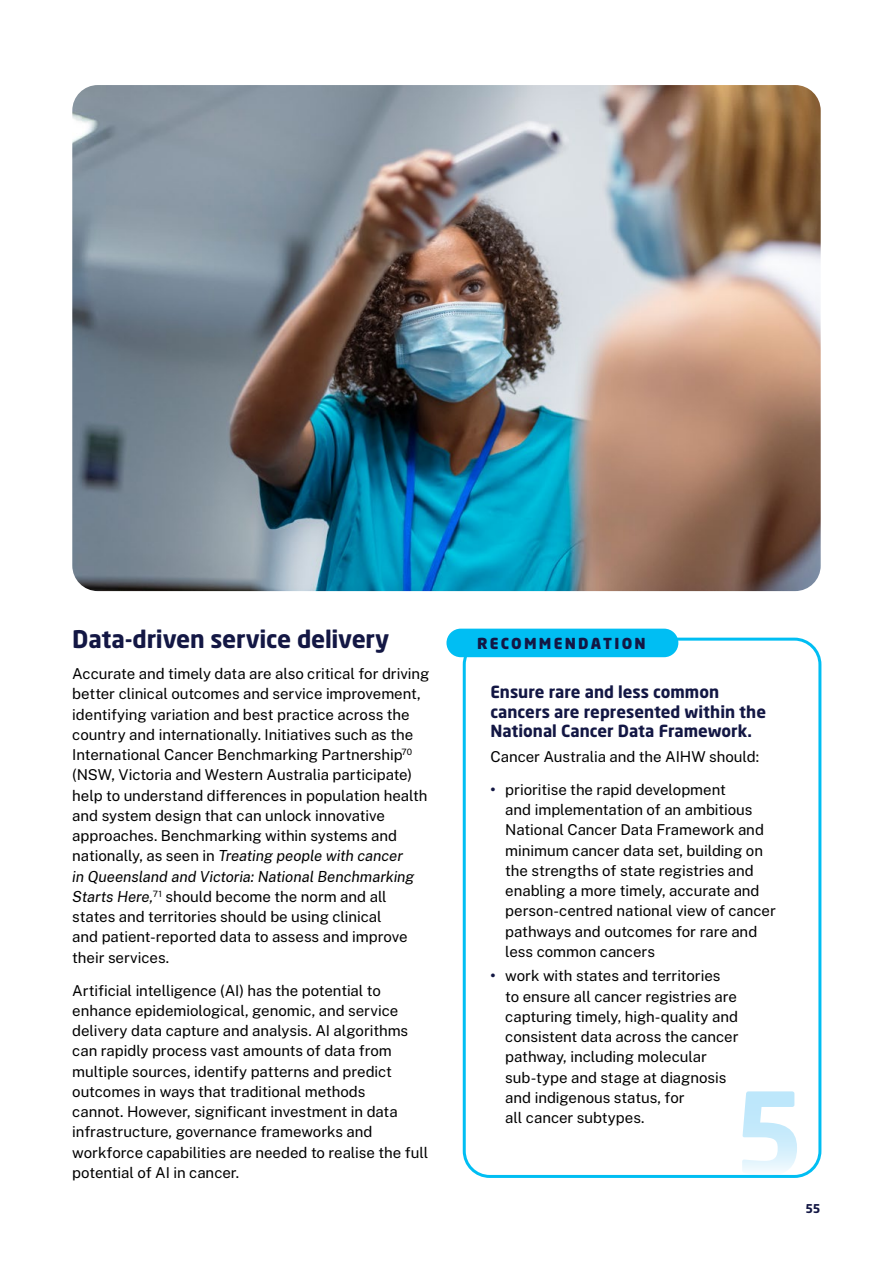
<style>
.page{position:relative;width:893px;height:1263px;background:#fff}
.page>*{position:absolute;margin:0;border:0;box-sizing:border-box;transform-origin:0 0}
.t1{font:700 112.8px "Neo Sans W1 G";color:#bde7fb}
.t2{font:700 24px "Neo Sans W1 G";letter-spacing:-.01em;color:#131744}
.t3{font:700 16.5px/19.5px "Neo Sans W1 G";color:#131744}
.t4{font:15px/20.2px "Public Sans";letter-spacing:-.005em;color:#000}
.t5{font:900 15px "Neo Sans W1 G";letter-spacing:.15em;color:#131744}
.t6{font:700 12px "Neo Sans W1 G";color:#131744}
.s1{font-style:italic}
.s2{font-weight:700;color:#131744}
</style>
<div class="page">
<img style="left:72px;top:85px;width:749px;height:506px">
<div style="left:463px;top:638px;width:358px;height:540px;border:3px solid #00bef3;border-radius:26px"></div>
<div style="left:446px;top:629px;width:232px;height:28px;background:#00bef3;border-radius:14px"></div>
<h2 class="t2" style="left:72px;top:624px;width:319px">Data-driven service delivery</h2>
<p class="t4" style="left:72px;top:663px;width:359px">Accurate and timely data are also critical for driving better clinical outcomes and service improvement, identifying variation and best practice across the country and internationally. Initiatives such as the International Cancer Benchmarking Partnership<sup>70 </sup>(NSW, Victoria and Western Australia participate) help to understand differences in population health and system design that can unlock innovative approaches. Benchmarking within systems and nationally, as seen in <span class="s1">Treating people with cancer<br>in Queensland and Victoria: National Benchmarking Starts Here,</span><sup>71</sup> should become the norm and all states and territories should be using clinical<br>and patient-reported data to assess and improve their services.</p>
<p class="t4" style="left:72px;top:980px;width:357px">Artificial intelligence (AI) has the potential to enhance epidemiological, genomic, and service delivery data capture and analysis. AI algorithms can rapidly process vast amounts of data from multiple sources, identify patterns and predict outcomes in ways that traditional methods<br>cannot. However, significant investment in data infrastructure, governance frameworks and workforce capabilities are needed to realise the full potential of AI in cancer.</p>
<p class="t5" style="left:477px;top:633px;width:170px">RECOMMENDATION</p>
<p class="t3" style="left:490px;top:682px;width:277px">Ensure rare and less common cancers are represented within the<br>National Cancer Data Framework.</p>
<p class="t4" style="left:490px;top:746px;width:270px">Cancer Australia and the AIHW should:</p>
<p class="t4" style="left:505px;top:779px;width:272px;text-indent:-15px"><span class="s2">•</span> prioritise the rapid development<br>and implementation of an ambitious National Cancer Data Framework and minimum cancer data set, building on the strengths of state registries and enabling a more timely, accurate and person-centred national view of cancer pathways and outcomes for rare and less common cancers</p>
<p class="t4" style="left:505px;top:965px;width:235px;text-indent:-15px"><span class="s2">•</span> work with states and territories<br>to ensure all cancer registries are capturing timely, high-quality and consistent data across the cancer pathway, including molecular sub-type and stage at diagnosis and indigenous status, for<br>all cancer subtypes.</p>
<h1 class="t1" style="left:733px;top:1061px;width:74px">5</h1>
<p class="t6" style="left:805px;top:1200px;width:17px">55</p>
</div>
